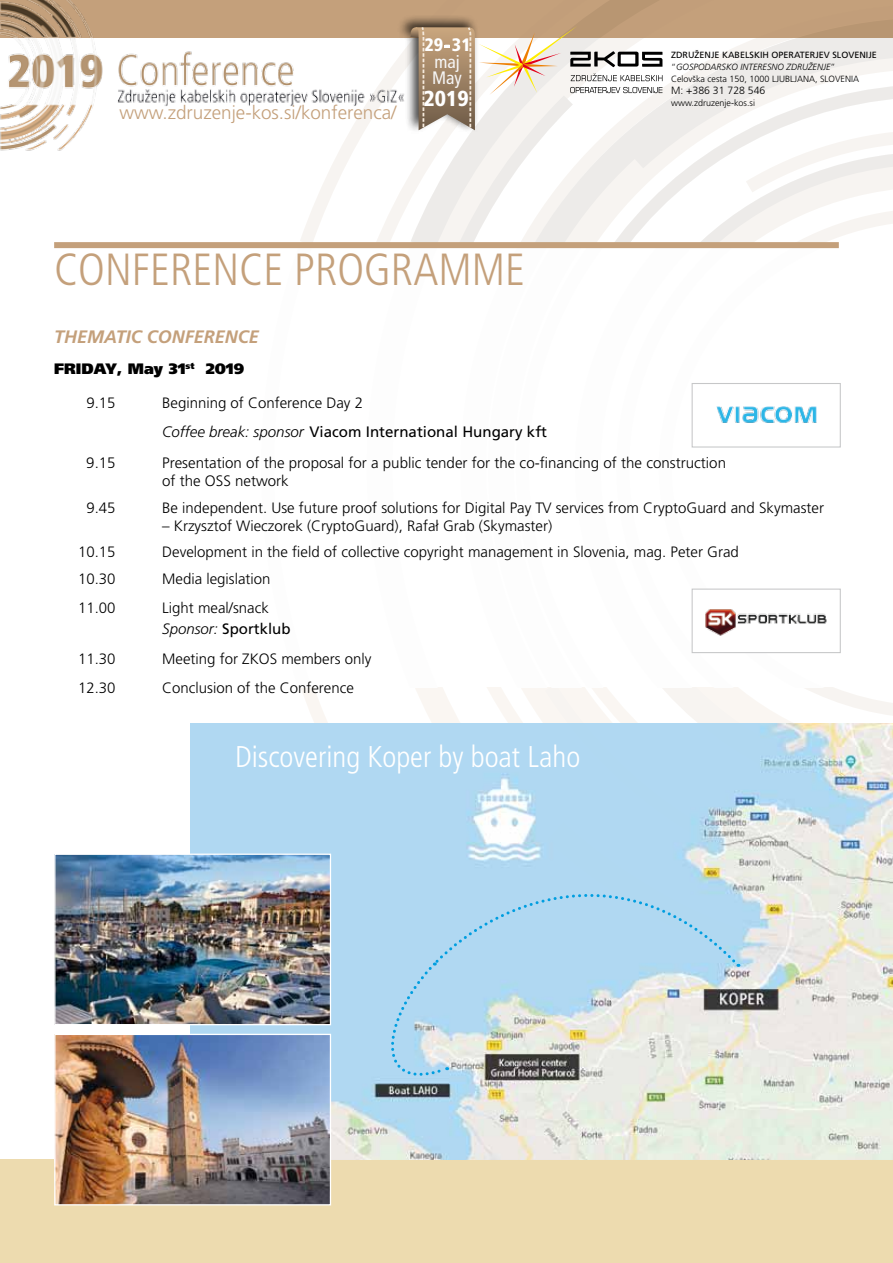
<style>
.page{position:relative;width:893px;height:1263px;background:#fff}
.page>*{position:absolute;margin:0;border:0;box-sizing:border-box;transform-origin:0 0}
.t1{font:300 condensed 45px "Frutiger LT Std";color:#c4a07b}
.t2{font:300 condensed 30px "Frutiger LT Std";color:#fff}
.t3{font:900 condensed 21.6px "Frutiger LT Std";color:#fff}
.t4{font:300 18.9px "Frutiger LT Std";color:#c4a07b}
.t5{font:italic 700 18px "Frutiger LT Std";color:#c4a07b}
.t6{font:condensed 18px "Frutiger LT Std";color:#f6f6f6}
.t7{font:900 condensed 18px "Frutiger LT Std";color:#fff}
.t8{font:300 15.15px/18px "Frutiger LT Std";color:#000}
.t9{font:15.15px "Frutiger LT Std";color:#000}
.t10{font:900 15.15px "Frutiger LT Std";color:#000}
.t11{font:300 15px/21px "Frutiger LT Std";color:#000}
.t12{font:300 10.5px "Frutiger LT Std";color:#000}
.t13{font:300 9px/11.9px "Frutiger LT Std";color:#000}
.s1{font-weight:400}
.s2{font-style:italic}
.s3{font-weight:300;font-style:italic}
</style>
<div class="page">
<div style="left:0;top:1159px;width:893px;height:104px;background:#eddbaf"></div>
<svg style="left:286px;top:687px;width:90px;height:37px"></svg>
<svg style="left:300px;top:157px;width:50px;height:85px"></svg>
<svg style="left:389px;top:0;width:364px;height:242px"></svg>
<svg style="left:671px;top:195px;width:222px;height:47px"></svg>
<svg style="left:598px;top:17px;width:295px;height:178px"></svg>
<img style="left:190px;top:724px;width:703px;height:435px">
<div style="left:398px;top:14px;width:82px;height:120px;background:#000;opacity:.75"></div>
<svg style="left:410px;top:25px;width:252px;height:224px"></svg>
<img style="left:0;top:0;width:423px;height:157px">
<div style="left:54px;top:242px;width:785px;height:6px;background:#c4a07b"></div>
<img style="left:56px;top:1036px;width:273px;height:167px">
<div style="left:54px;top:1034px;width:277px;height:171px;border:1px solid #fff"></div>
<img style="left:56px;top:855px;width:273px;height:168px">
<div style="left:54px;top:853px;width:277px;height:172px;border:1px solid #fff"></div>
<svg style="left:376px;top:628px;width:517px;height:465px"></svg>
<div style="left:692px;top:383px;width:149px;height:64px;background:#fff;border:1px solid #c6c7c8"></div>
<div style="left:692px;top:589px;width:149px;height:64px;background:#fff;border:1px solid #c6c7c8"></div>
<img style="left:716px;top:407px;width:100px;height:16px">
<img style="left:705px;top:609px;width:122px;height:27px">
<p class="t4" style="left:119px;top:102px;width:279px">www.zdruzenje-kos.si/konferenca/</p>
<p class="t7" style="left:424px;top:34px;width:48px">29-31</p>
<h3 class="t3" style="left:424px;top:85px;width:47px">2019</h3>
<p class="t6" style="left:434px;top:51px;width:27px">maj</p>
<p class="t6" style="left:432px;top:67px;width:31px">May</p>
<h1 class="t1" style="left:54px;top:244px;width:472px">CONFERENCE PROGRAMME</h1>
<p class="t13" style="left:671px;top:49px;width:207px"><span class="s1">ZDRUŽENJE KABELSKIH OPERATERJEV SLOVENIJE </span>“<span class="s2">GOSPODARSKO INTERESNO ZDRUŽENJE</span>”<br>Celovška cesta 150, 1000 LJUBLJANA, SLOVENIA</p>
<p class="t12" style="left:671px;top:85px;width:96px">M: +386 31 728 546</p>
<p class="t13" style="left:671px;top:97px;width:86px">www.zdruzenje-kos.si</p>
<p class="t5" style="left:54px;top:326px;width:206px">THEMATIC CONFERENCE</p>
<p class="t10" style="left:54px;top:359px;width:191px">FRIDAY, May 31<sup>st</sup> 2019</p>
<p class="t11" style="left:86px;top:392px;width:31px">9.15</p>
<p class="t11" style="left:162px;top:392px;width:202px">Beginning of Conference Day 2</p>
<p class="t9" style="left:162px;top:423px;width:386px"><span class="s3">Coffee break: sponsor</span> Viacom International Hungary kft</p>
<p class="t8" style="left:86px;top:454px;width:31px">9.15</p>
<p class="t8" style="left:162px;top:454px;width:565px">Presentation of the proposal for a public tender for the co-financing of the construction of the OSS network</p>
<p class="t11" style="left:86px;top:497px;width:31px">9.45</p>
<p class="t11" style="left:162px;top:497px;width:663px">Be independent. Use future proof solutions for Digital Pay TV services from CryptoGuard and Skymaster</p>
<p class="t11" style="left:162px;top:515px;width:391px">– Krzysztof Wieczorek (CryptoGuard), Rafał Grab (Skymaster)</p>
<p class="t11" style="left:78px;top:542px;width:39px">10.15</p>
<p class="t11" style="left:162px;top:542px;width:578px">Development in the field of collective copyright management in Slovenia, mag. Peter Grad</p>
<p class="t11" style="left:78px;top:568px;width:39px">10.30</p>
<p class="t11" style="left:162px;top:568px;width:110px">Media legislation</p>
<p class="t11" style="left:78px;top:598px;width:39px">11.00</p>
<p class="t11" style="left:162px;top:598px;width:130px">Light meal/snack<br><span class="s2">Sponsor:</span> <span class="s1">Sportklub</span></p>
<p class="t11" style="left:78px;top:648px;width:39px">11.30</p>
<p class="t11" style="left:162px;top:648px;width:211px">Meeting for ZKOS members only</p>
<p class="t11" style="left:78px;top:678px;width:39px">12.30</p>
<p class="t11" style="left:162px;top:678px;width:193px">Conclusion of the Conference</p>
<h2 class="t2" style="left:235px;top:739px;width:347px">Discovering Koper by boat Laho</h2>
</div>
